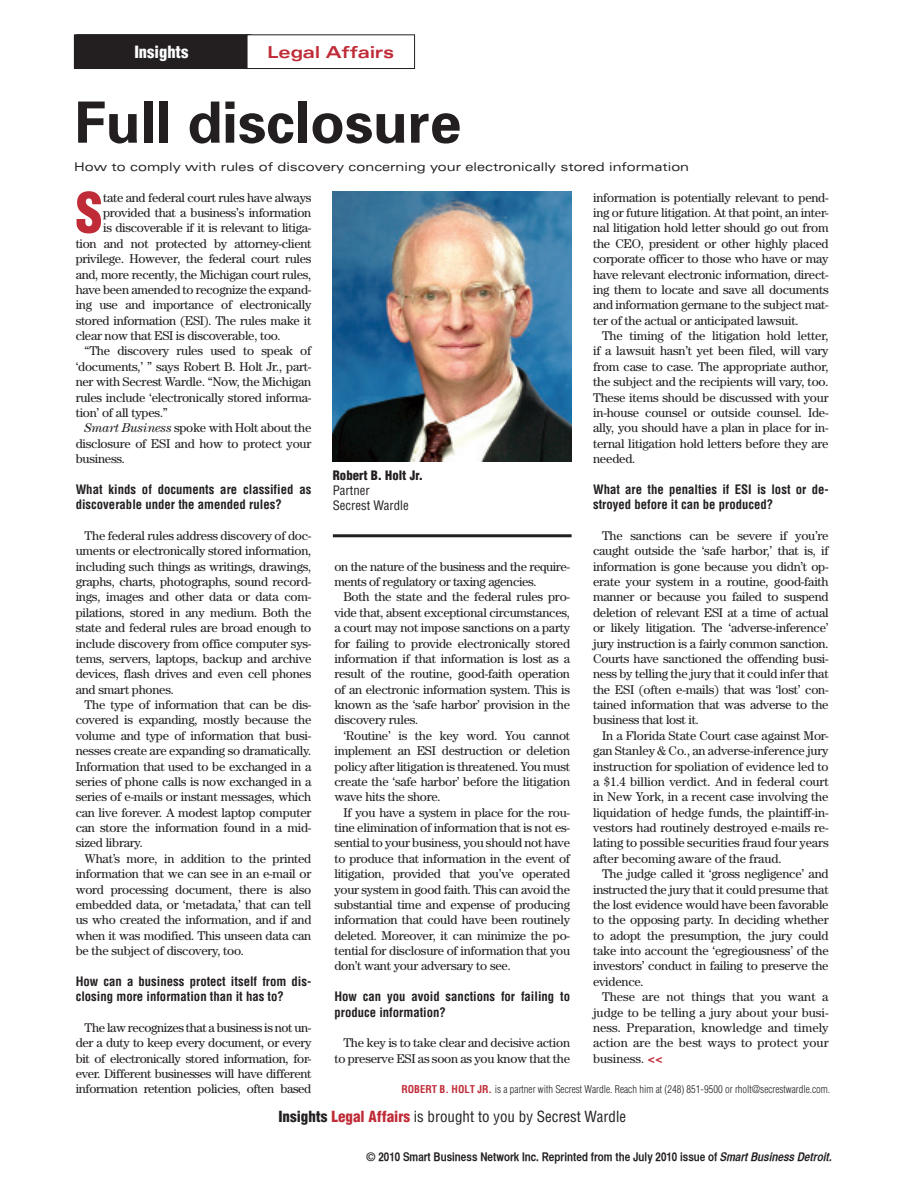
<style>
.page{position:relative;width:918px;height:1188px;background:#fff}
.page>*{position:absolute;margin:0;border:0;box-sizing:border-box;transform-origin:0 0}
.Headline{font:700 57px "Univers";letter-spacing:-.005em;color:#231f20}
.First_Paragraph{font:900 condensed 53.7px "Helvetica";color:#bf2b37}
.t1{font:900 condensed 16.5px "Helvetica";color:#fff}
.Topic{font:700 expanded 16.5px "Univers";color:#bf2b37}
.t2{font:condensed 15px "Helvetica";color:#231f20}
.Content{font:12.75px/15.3px "Century";letter-spacing:-.02em;color:#231f20;text-align:justify}
.First_Paragraph-2{font:12.75px "Century";letter-spacing:-.025em;color:#231f20}
.Questions{font:700 condensed 12.75px/15.3px "Helvetica";color:#231f20}
.Picture_-_Title__Com{font:condensed 12.75px "Helvetica";color:#231f20}
.Picture_-_Name{font:900 condensed 12.75px "Helvetica";color:#231f20}
.t3{font:12px "Helvetica CY Bold";color:#231f20}
.Drophead{font:expanded 12px "Univers";color:#231f20}
.Content-2{font:300 condensed 10.5px "Helvetica";color:#231f20}
.s1{font-weight:700;color:#bf2b37}
.s2{font-style:italic}
.s3{font-weight:900}
.s4{font-weight:900;color:#bf2b37}
</style>
<div class="page">
<div style="left:74px;top:35px;width:174px;height:34px;background:#231f20"></div>
<div style="left:247px;top:35px;width:168px;height:34px;border:1px solid #231f20"></div>
<hr style="left:333px;top:534px;width:239px;height:3px;background:#231f20">
<img style="left:333px;top:192px;width:239px;height:270px">
<p class="t1" style="left:137px;top:42px;width:56px">Insights</p>
<p class="t1" style="left:134px;top:42px;width:56px">Insights</p>
<p class="Topic" style="left:267px;top:43px;width:128px">Legal Affairs</p>
<p class="Headline" style="left:74px;top:88px;width:389px">Full disclosure</p>
<p class="Drophead" style="left:74px;top:159px;width:616px">How to comply with rules of discovery concerning your electronically stored information</p>
<p class="First_Paragraph" style="left:76px;top:179px;width:28px">S</p>
<p class="First_Paragraph-2" style="left:103px;top:190px;width:210px">tate and federal court rules have always</p>
<p class="Content" style="left:593px;top:190px;width:237px">information is potentially relevant to pend&shy;ing or future litigation. At that point, an inter&shy;nal litigation hold letter should go out from the CEO, president or other highly placed corporate officer to those who have or may have relevant electronic information, direct&shy;ing them to locate and save all documents and information germane to the subject mat&shy;ter of the actual or anticipated lawsuit.</p>
<p class="Content" style="left:593px;top:328px;width:237px;text-indent:9px">The timing of the litigation hold letter, if a lawsuit hasn’t yet been filed, will vary from case to case. The appropriate author, the subject and the recipients will vary, too.<br>These items should be discussed with your in-house counsel or outside counsel. Ide&shy;ally, you should have a plan in place for in&shy;ternal litigation hold letters before they are needed.</p>
<p class="Questions" style="left:593px;top:481px;width:237px">What are the penalties if ESI is lost or de&shy;stroyed before it can be produced?</p>
<p class="Content" style="left:593px;top:528px;width:237px;text-indent:9px">The sanctions can be severe if you’re caught outside the ‘safe harbor,’ that is, if information is gone because you didn’t op&shy;erate your system in a routine, good-faith manner or because you failed to suspend deletion of relevant ESI at a time of actual or likely litigation. The ‘adverse-inference’ jury instruction is a fairly common sanction.<br>Courts have sanctioned the offending busi&shy;ness by telling the jury that it could infer that the ESI (often e-mails) that was ‘lost’ con&shy;tained information that was adverse to the business that lost it.</p>
<p class="Content" style="left:593px;top:728px;width:237px;text-indent:9px">In a Florida State Court case against Mor&shy;gan Stanley &amp; Co., an adverse-inference jury instruction for spoliation of evidence led to a $1.4 billion verdict. And in federal court in New York, in a recent case involving the liquidation of hedge funds, the plaintiff-in&shy;vestors had routinely destroyed e-mails re&shy;lating to possible securities fraud four years after becoming aware of the fraud.</p>
<p class="Content" style="left:593px;top:866px;width:237px;text-indent:9px">The judge called it ‘gross negligence’ and instructed the jury that it could presume that the lost evidence would have been favorable to the opposing party. In deciding whether to adopt the presumption, the jury could take into account the ‘egregiousness’ of the investors’ conduct in failing to preserve the evidence.</p>
<p class="Content" style="left:593px;top:989px;width:237px;text-indent:9px">These are not things that you want a judge to be telling a jury about your busi&shy;ness. Preparation, knowledge and timely action are the best ways to protect your business. <span class="s1">&lt;&lt;</span></p>
<p class="Content-2" style="left:401px;top:1083px;width:430px"><span class="s1">ROBERT B. HOLT JR.</span> is a partner with Secrest Wardle. Reach him at (248) 851-9500 or rholt@secrestwardle.com.</p>
<p class="First_Paragraph-2" style="left:103px;top:205px;width:210px">provided that a business’s information</p>
<p class="First_Paragraph-2" style="left:103px;top:221px;width:210px">is discoverable if it is relevant to litiga-</p>
<p class="First_Paragraph-2" style="left:76px;top:236px;width:237px">tion and not protected by attorney-client</p>
<p class="First_Paragraph-2" style="left:76px;top:251px;width:237px">privilege. However, the federal court rules</p>
<p class="First_Paragraph-2" style="left:76px;top:267px;width:237px">and, more recently, the Michigan court rules,</p>
<p class="First_Paragraph-2" style="left:76px;top:282px;width:237px">have been amended to recognize the expand-</p>
<p class="First_Paragraph-2" style="left:76px;top:298px;width:237px">ing use and importance of electronically</p>
<p class="First_Paragraph-2" style="left:76px;top:313px;width:237px">stored information (ESI). The rules make it</p>
<p class="First_Paragraph-2" style="left:76px;top:328px;width:207px">clear now that ESI is discoverable, too.</p>
<p class="Content" style="left:76px;top:343px;width:237px;text-indent:9px">“The discovery rules used to speak of ‘documents,’ ” says Robert B. Holt Jr., part&shy;ner with Secrest Wardle. “Now, the Michigan rules include ‘electronically stored informa&shy;tion’ of all types.”</p>
<p class="Content" style="left:76px;top:420px;width:237px;text-indent:9px"><span class="s2">Smart Business</span> spoke with Holt about the disclosure of ESI and how to protect your business.</p>
<p class="Questions" style="left:76px;top:481px;width:237px">What kinds of documents are classified as discoverable under the amended rules?</p>
<p class="Content" style="left:76px;top:528px;width:237px;text-indent:9px">The federal rules address discovery of doc&shy;uments or electronically stored information, including such things as writings, drawings, graphs, charts, photographs, sound record&shy;ings, images and other data or data com&shy;pilations, stored in any medium. Both the state and federal rules are broad enough to include discovery from office computer sys&shy;tems, servers, laptops, backup and archive devices, flash drives and even cell phones and smart phones.</p>
<p class="Content" style="left:76px;top:697px;width:237px;text-indent:9px">The type of information that can be dis&shy;covered is expanding, mostly because the volume and type of information that busi&shy;nesses create are expanding so dramatically.<br>Information that used to be exchanged in a series of phone calls is now exchanged in a series of e-mails or instant messages, which can live forever. A modest laptop computer can store the information found in a mid&shy;sized library.</p>
<p class="Content" style="left:76px;top:851px;width:237px;text-indent:9px">What’s more, in addition to the printed information that we can see in an e-mail or word processing document, there is also embedded data, or ‘metadata,’ that can tell us who created the information, and if and when it was modified. This unseen data can be the subject of discovery, too.</p>
<p class="Questions" style="left:76px;top:973px;width:237px">How can a business protect itself from dis&shy;closing more information than it has to?</p>
<p class="Content" style="left:76px;top:1020px;width:237px;text-indent:9px">The law recognizes that a business is not un&shy;der a duty to keep every document, or every bit of electronically stored information, for&shy;ever. Different businesses will have different information retention policies, often based</p>
<p class="Picture_-_Name" style="left:333px;top:467px;width:92px">Robert B. Holt Jr.</p>
<p class="Picture_-_Title__Com" style="left:333px;top:483px;width:38px">Partner</p>
<p class="Picture_-_Title__Com" style="left:333px;top:498px;width:77px">Secrest Wardle</p>
<p class="Content" style="left:334px;top:558px;width:237px">on the nature of the business and the require&shy;ments of regulatory or taxing agencies.</p>
<p class="Content" style="left:334px;top:589px;width:237px;text-indent:9px">Both the state and the federal rules pro&shy;vide that, absent exceptional circumstances, a court may not impose sanctions on a party for failing to provide electronically stored information if that information is lost as a result of the routine, good-faith operation of an electronic information system. This is known as the ‘safe harbor’ provision in the discovery rules.</p>
<p class="Content" style="left:334px;top:728px;width:237px;text-indent:9px">‘Routine’ is the key word. You cannot implement an ESI destruction or deletion policy after litigation is threatened. You must create the ‘safe harbor’ before the litigation wave hits the shore.</p>
<p class="Content" style="left:334px;top:804px;width:237px;text-indent:9px">If you have a system in place for the rou&shy;tine elimination of information that is not es&shy;sential to your business, you should not have to produce that information in the event of litigation, provided that you’ve operated your system in good faith. This can avoid the substantial time and expense of producing information that could have been routinely deleted. Moreover, it can minimize the po&shy;tential for disclosure of information that you don’t want your adversary to see.</p>
<p class="Questions" style="left:334px;top:989px;width:237px">How can you avoid sanctions for failing to produce information?</p>
<p class="Content" style="left:334px;top:1035px;width:237px;text-align:right">The key is to take clear and decisive action to preserve ESI as soon as you know that the</p>
<p class="t2" style="left:278px;top:1107px;width:349px"><span class="s3">Insights</span> <span class="s4">Legal Affairs</span> is brought to you by Secrest Wardle</p>
<p class="t3" style="left:366px;top:1150px;width:468px">© 2010 Smart Business Network Inc. Reprinted from the July 2010 issue of <span class="s2">Smart Business Detroit.</span></p>
</div>
